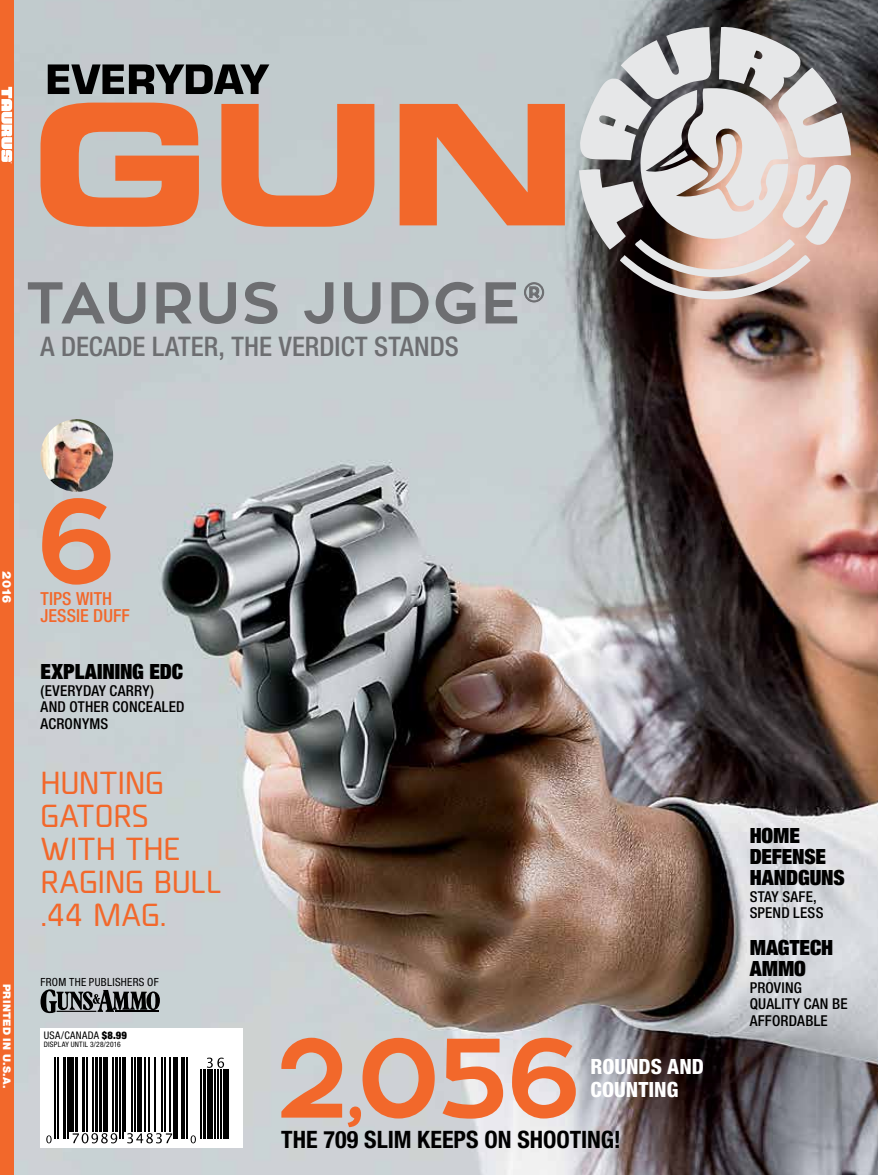
<style>
.page{position:relative;width:878px;height:1175px;background:#fff}
.page>*{position:absolute;margin:0;border:0;box-sizing:border-box;transform-origin:0 0}
.t1{font:700 120px "Zona Pro";color:#f2682b}
.t2{font:700 112.05px "Zona Pro";color:#f2682b}
.t3{font:700 58.35px "Zona Pro";letter-spacing:.04em;color:#6d6e71}
.t4{font:30px/33px "Unicod Sans";letter-spacing:.01em;color:#f2682b}
.t5{font:500 condensed 27px "Helvetica Neue LT Std";letter-spacing:.005em;color:#6d6e71}
.t6{font:700 condensed 24px "Helvetica Neue LT Std";color:#000}
.t7{font:900 condensed 21px/21px "Helvetica Neue LT Std";letter-spacing:-.005em;color:#000}
.t8{font:800 condensed 21px/22.5px "Helvetica Neue LT Std";color:#fff}
.t9{font:500 condensed 18px/16.5px "Helvetica Neue LT Std";letter-spacing:.005em;color:#f2682b}
.t10{font:500 condensed 15px/16.5px "Helvetica Neue LT Std";letter-spacing:.01em;color:#000}
.t11{font:900 12.15px "Helvetica Neue LT Std";color:#fff}
.t12{font:condensed 11.25px "Helvetica Neue LT Std";letter-spacing:.03em;color:#000}
.t13{font:900 10.5px "Helvetica Neue LT Std";letter-spacing:.035em;color:#fff}
.t14{font:condensed 10.5px "Helvetica Neue LT Std";letter-spacing:.04em;color:#000}
.t15{font:condensed 7.5px "Helvetica Neue LT Std";letter-spacing:.035em;color:#000}
.s1{font-weight:900}
.s2{font-size:72px}
</style>
<div class="page">
<img style="left:14px;top:0;width:864px;height:1174px">
<div style="left:0;top:0;width:14px;height:1174px;background:#f2682b"></div>
<svg style="left:1px;top:87px;width:11px;height:77px"></svg>
<svg style="left:40px;top:989px;width:120px;height:24px;background:#66696b"></svg>
<svg style="left:48px;top:64px;width:221px;height:30px;background:#515556"></svg>
<svg style="left:41px;top:103px;width:158px;height:124px;background:#e48459"></svg>
<svg style="left:221px;top:104px;width:153px;height:123px;background:#de916f"></svg>
<svg style="left:399px;top:26px;width:452px;height:276px;background:#bfaea6"></svg>
<img style="left:40px;top:419px;width:73px;height:73px;border-radius:36px">
<div style="left:40px;top:1028px;width:203px;height:120px;background:#fff"></div>
<hr style="left:55px;top:1057px;width:1px;height:81px;background:#000">
<hr style="left:57px;top:1057px;width:2px;height:81px;background:#000">
<hr style="left:63px;top:1057px;width:3px;height:81px;background:#000">
<hr style="left:67px;top:1057px;width:1px;height:81px;background:#000">
<hr style="left:70px;top:1057px;width:4px;height:74px;background:#000">
<hr style="left:75px;top:1057px;width:3px;height:74px;background:#000">
<hr style="left:83px;top:1057px;width:2px;height:74px;background:#000">
<hr style="left:87px;top:1057px;width:1px;height:74px;background:#000">
<hr style="left:92px;top:1057px;width:2px;height:74px;background:#000">
<hr style="left:95px;top:1057px;width:3px;height:74px;background:#000">
<hr style="left:99px;top:1057px;width:3px;height:74px;background:#000">
<hr style="left:104px;top:1057px;width:4px;height:74px;background:#000">
<hr style="left:112px;top:1057px;width:1px;height:74px;background:#000">
<hr style="left:115px;top:1057px;width:3px;height:74px;background:#000">
<hr style="left:119px;top:1057px;width:1px;height:81px;background:#000">
<hr style="left:122px;top:1057px;width:1px;height:81px;background:#000">
<hr style="left:125px;top:1057px;width:1px;height:74px;background:#000">
<hr style="left:132px;top:1057px;width:1px;height:74px;background:#000">
<hr style="left:135px;top:1057px;width:1px;height:74px;background:#000">
<hr style="left:137px;top:1057px;width:4px;height:74px;background:#000">
<hr style="left:144px;top:1057px;width:2px;height:74px;background:#000">
<hr style="left:149px;top:1057px;width:1px;height:74px;background:#000">
<hr style="left:154px;top:1057px;width:1px;height:74px;background:#000">
<hr style="left:161px;top:1057px;width:1px;height:74px;background:#000">
<hr style="left:164px;top:1057px;width:1px;height:74px;background:#000">
<hr style="left:170px;top:1057px;width:1px;height:74px;background:#000">
<hr style="left:174px;top:1057px;width:4px;height:81px;background:#000">
<hr style="left:181px;top:1057px;width:1px;height:81px;background:#000">
<hr style="left:184px;top:1057px;width:1px;height:81px;background:#000">
<hr style="left:187px;top:1057px;width:1px;height:81px;background:#000">
<hr style="left:200px;top:1069px;width:2px;height:69px;background:#000">
<hr style="left:203px;top:1069px;width:3px;height:69px;background:#000">
<div style="left:207px;top:1069px;width:6px;height:69px;background:#000"></div>
<hr style="left:214px;top:1069px;width:2px;height:69px;background:#000">
<hr style="left:217px;top:1069px;width:1px;height:69px;background:#000">
<hr style="left:220px;top:1069px;width:1px;height:69px;background:#000">
<div style="left:223px;top:1069px;width:5px;height:69px;background:#000"></div>
<svg style="left:127px;top:1133px;width:45px;height:10px"></svg>
<svg style="left:73px;top:1133px;width:44px;height:10px"></svg>
<svg style="left:46px;top:1135px;width:6px;height:8px"></svg>
<svg style="left:191px;top:1135px;width:5px;height:8px"></svg>
<svg style="left:207px;top:1057px;width:17px;height:10px"></svg>
<h3 class="t3" style="left:26px;top:265px;width:520px">TAURUS JUDGE<sup>®</sup></h3>
<h3 class="t5" style="left:40px;top:331px;width:420px">A DECADE LATER, THE VERDICT STANDS</h3>
<p class="t11" style="left:14px;top:571px;width:34px;rotate:90deg">2016</p>
<p class="t13" style="left:13px;top:983px;width:106px;rotate:90deg">PRINTED IN U.S.A.</p>
<h1 class="t1" style="left:36px;top:463px;width:81px">6</h1>
<p class="t9" style="left:40px;top:590px;width:91px">TIPS WITH<br>JESSIE DUFF</p>
<h3 class="t7" style="left:41px;top:661px;width:144px">EXPLAINING EDC</h3>
<p class="t10" style="left:40px;top:682px;width:145px">(EVERYDAY CARRY)<br>AND OTHER CONCEALED<br>ACRONYMS</p>
<h3 class="t4" style="left:40px;top:765px;width:182px">HUNTING<br>GATORS<br>WITH THE<br>RAGING BULL .44 MAG.</h3>
<p class="t12" style="left:40px;top:975px;width:120px">FROM THE PUBLISHERS OF</p>
<p class="t14" style="left:44px;top:1029px;width:85px">USA/CANADA <span class="s1">$8.99</span></p>
<p class="t15" style="left:44px;top:1039px;width:79px">DISPLAY UNTIL 3/28/2016</p>
<h2 class="t2" style="left:277px;top:1004px;width:305px">2<span class="s2">,</span>056</h2>
<h3 class="t6" style="left:281px;top:1124px;width:341px">THE 709 SLIM KEEPS ON SHOOTING!</h3>
<h3 class="t8" style="left:590px;top:1055px;width:115px">ROUNDS AND<br>COUNTING</h3>
<h3 class="t7" style="left:749px;top:824px;width:97px">HOME<br>DEFENSE<br>HANDGUNS</h3>
<p class="t10" style="left:749px;top:887px;width:75px">STAY SAFE,<br>SPEND LESS</p>
<h3 class="t7" style="left:749px;top:936px;width:85px">MAGTECH<br>AMMO</h3>
<p class="t10" style="left:749px;top:978px;width:99px">PROVING<br>QUALITY CAN BE<br>AFFORDABLE</p>
</div>
